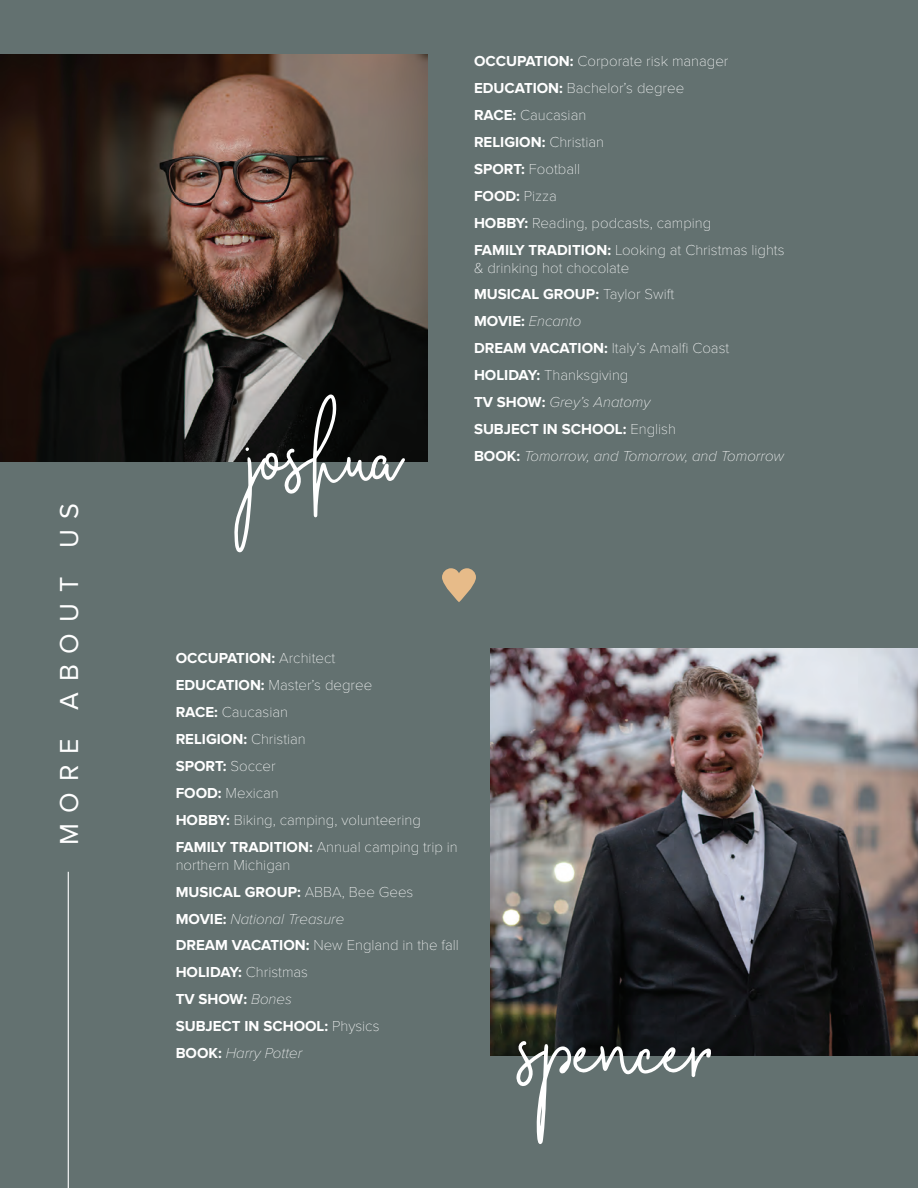
<style>
.page{position:relative;width:918px;height:1188px;background:#637170}
.page>*{position:absolute;margin:0;border:0;box-sizing:border-box;transform-origin:0 0}
.t1{font:120px "Rosefield";color:#fff}
.t2{font:27px "Proxima Nova";letter-spacing:.4em;color:#fff}
.t3{font:100 15px/26.8px "Proxima Nova T";color:#fff}
.t4{font:700 15px/26.8px "Proxima Nova";color:#fff}
.t5{font:italic 100 15px/26.8px "Proxima Nova";color:#fff}
.s1{font-family:"Proxima Nova";font-weight:700}
.s2{font-family:"Proxima Nova T";font-weight:100}
.s3{font-weight:100;font-style:italic}
.s4{font-weight:700;font-style:normal}
.s5{font-family:"Proxima Nova T";font-style:normal}
</style>
<div class="page">
<hr style="left:68px;top:872px;width:1px;height:316px;background:#fff">
<img style="left:0;top:54px;width:428px;height:407px">
<img style="left:490px;top:648px;width:428px;height:407px">
<svg style="left:442px;top:568px;width:34px;height:34px"></svg>
<h2 class="t2" style="left:54px;top:845px;width:344px;rotate:-90deg">MORE ABOUT US</h2>
<h1 class="t1" style="left:248px;top:377px;width:156px">joshua</h1>
<p class="t3" style="left:474px;top:48px;width:256px"><span class="s1">OCCUPATION:</span> Corporate risk manager<br><span class="s1">EDUCATION:</span> Bachelor’s degree<br><span class="s1">RACE:</span> Caucasian</p>
<p class="t4" style="left:474px;top:129px;width:132px">RELIGION: <span class="s2">Christian</span></p>
<p class="t3" style="left:474px;top:156px;width:108px"><span class="s1">SPORT:</span> Football</p>
<p class="t4" style="left:474px;top:183px;width:84px">FOOD: <span class="s2">Pizza</span></p>
<p class="t3" style="left:474px;top:210px;width:312px"><span class="s1">HOBBY:</span> Reading, podcasts, camping<br><span class="s1">FAMILY TRADITION:</span> Looking at Christmas lights</p>
<p class="t3" style="left:474px;top:254px;width:157px">&amp; drinking hot chocolate</p>
<p class="t4" style="left:474px;top:282px;width:202px">MUSICAL GROUP: <span class="s2">Taylor Swift<br></span>MOVIE: <span class="s3">Encanto</span></p>
<p class="t3" style="left:474px;top:335px;width:257px"><span class="s1">DREAM VACATION:</span> Italy’s Amalfi Coast<br><span class="s1">HOLIDAY:</span> Thanksgiving</p>
<p class="t5" style="left:474px;top:389px;width:312px"><span class="s4">TV SHOW:</span> Grey’s Anatomy<br><span class="s4">SUBJECT IN SCHOOL:</span> <span class="s5">English<br></span><span class="s4">BOOK:</span> Tomorrow, and Tomorrow, and Tomorrow</p>
<p class="t4" style="left:176px;top:646px;width:161px">OCCUPATION: <span class="s2">Architect</span></p>
<p class="t3" style="left:176px;top:672px;width:198px"><span class="s1">EDUCATION:</span> Master’s degree<br><span class="s1">RACE:</span> Caucasian</p>
<p class="t4" style="left:176px;top:726px;width:132px">RELIGION: <span class="s2">Christian<br></span>SPORT: <span class="s2">Soccer</span></p>
<p class="t3" style="left:176px;top:780px;width:284px"><span class="s1">FOOD:</span> Mexican<br><span class="s1">HOBBY:</span> Biking, camping, volunteering<br><span class="s1">FAMILY TRADITION:</span> Annual camping trip in</p>
<p class="t3" style="left:176px;top:852px;width:116px">northern Michigan</p>
<p class="t4" style="left:176px;top:879px;width:239px">MUSICAL GROUP: <span class="s2">ABBA, Bee Gees<br></span>MOVIE: <span class="s3">National Treasure</span></p>
<p class="t3" style="left:176px;top:932px;width:285px"><span class="s1">DREAM VACATION:</span> New England in the fall<br><span class="s1">HOLIDAY:</span> Christmas</p>
<p class="t4" style="left:176px;top:987px;width:205px">TV SHOW: <span class="s3">Bones<br></span>SUBJECT IN SCHOOL: <span class="s2">Physics<br></span>BOOK: <span class="s3">Harry Potter</span></p>
<h1 class="t1" style="left:521px;top:969px;width:198px">spencer</h1>
</div>
